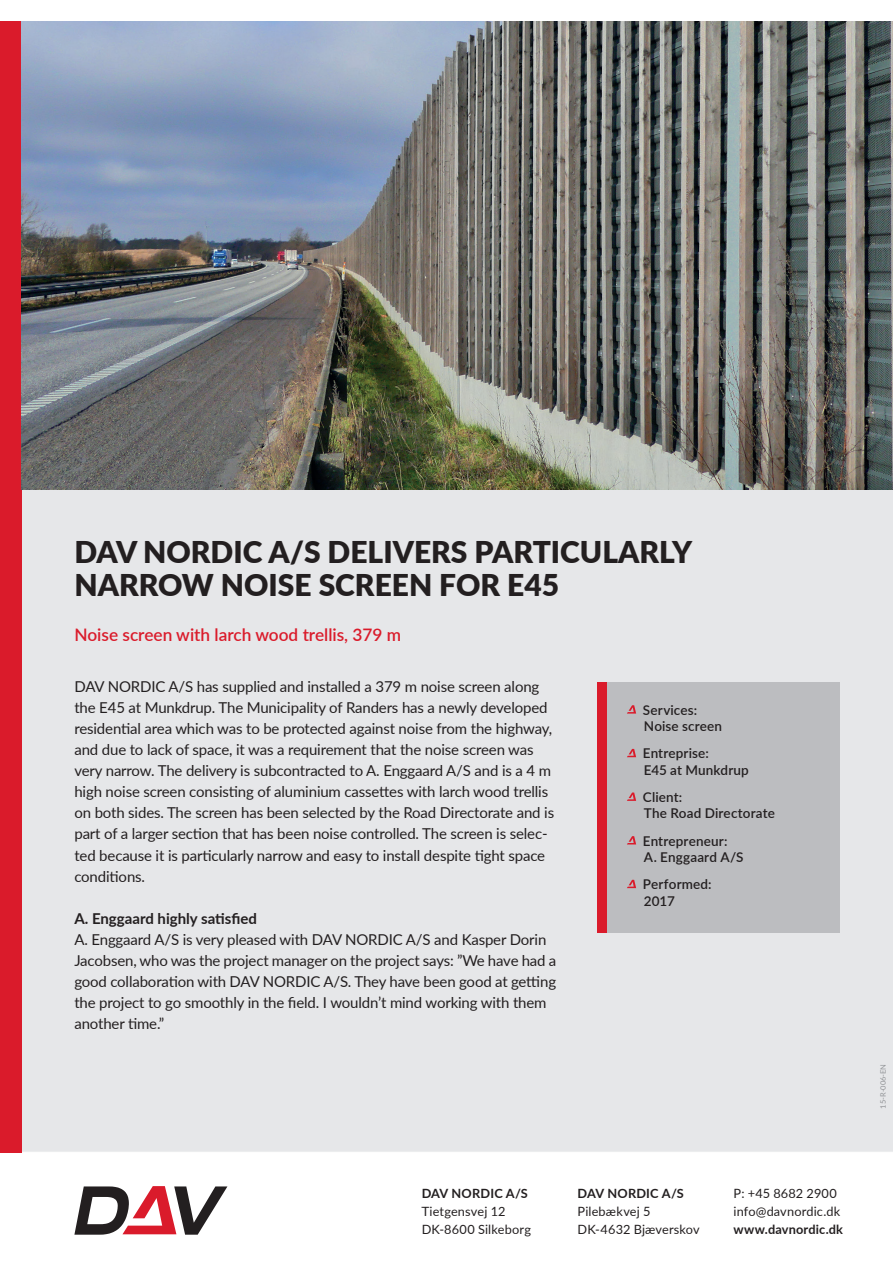
<style>
.page{position:relative;width:893px;height:1263px;background:#fff}
.page>*{position:absolute;margin:0;border:0;box-sizing:border-box;transform-origin:0 0}
.Ov{font:900 30px/33px "Lato";color:#231f20}
.manchet{font:600 17.25px "Lato";color:#da1b2b}
.Br{font:15px/21px "Lato";letter-spacing:-.01em;color:#231f20}
.mr{font:700 15px "Lato";color:#231f20}
.fakta{font:600 13.5px/16.5px "Lato";letter-spacing:.01em;color:#231f20}
.t1{font:12.75px/18px "Lato";letter-spacing:.01em;color:#231f20}
.t2{font:700 12.75px "Lato";letter-spacing:.015em;color:#231f20}
.Illusstrations_micro{font:7.5px "Lato";color:#939598}
</style>
<div class="page">
<div style="left:21px;top:489px;width:872px;height:663px;background:#e6e7e9"></div>
<div style="left:0;top:21px;width:21px;height:1131px;background:#da1b2b"></div>
<svg style="left:74px;top:1186px;width:153px;height:49px"></svg>
<div style="left:597px;top:682px;width:243px;height:251px;background:#bcbdc0"></div>
<div style="left:597px;top:682px;width:10px;height:251px;background:#da1b2b"></div>
<img style="left:21px;top:21px;width:872px;height:468px">
<svg style="left:627px;top:705px;width:9px;height:9px"></svg>
<svg style="left:627px;top:749px;width:9px;height:8px"></svg>
<svg style="left:627px;top:792px;width:9px;height:9px"></svg>
<svg style="left:627px;top:836px;width:9px;height:8px"></svg>
<svg style="left:627px;top:880px;width:9px;height:8px"></svg>
<p class="Ov" style="left:74px;top:534px;width:619px">DAV NORDIC A/S DELIVERS PARTICULARLY<br>NARROW NOISE SCREEN FOR E45</p>
<p class="manchet" style="left:74px;top:622px;width:328px">Noise screen with larch wood trellis, 379 m</p>
<p class="Br" style="left:74px;top:676px;width:481px">DAV NORDIC A/S has supplied and installed a 379 m noise screen along the E45 at Munkdrup. The Municipality of Randers has a newly developed residential area which was to be protected against noise from the highway, and due to lack of space, it was a requirement that the noise screen was very narrow. The delivery is subcontracted to A. Enggaard A/S and is a 4 m high noise screen consisting of aluminium cassettes with larch wood trellis on both sides. The screen has been selected by the Road Directorate and is part of a larger section that has been noise controlled. The screen is selec&shy;ted because it is particularly narrow and easy to install despite tight space conditions.</p>
<p class="mr" style="left:74px;top:907px;width:184px">A. Enggaard highly satisfied</p>
<p class="Br" style="left:74px;top:928px;width:483px">A. Enggaard A/S is very pleased with DAV NORDIC A/S and Kasper Dorin Jacobsen, who was the project manager on the project says: ”We have had a good collaboration with DAV NORDIC A/S. They have been good at getting the project to go smoothly in the field. I wouldn’t mind working with them another time.”</p>
<p class="fakta" style="left:643px;top:701px;width:81px">Services:<br>Noise screen</p>
<p class="fakta" style="left:643px;top:744px;width:107px">Entreprise:<br>E45 at Munkdrup</p>
<p class="fakta" style="left:643px;top:788px;width:133px">Client:<br>The Road Directorate</p>
<p class="fakta" style="left:643px;top:832px;width:102px">Entrepreneur:<br>A. Enggaard A/S</p>
<p class="fakta" style="left:643px;top:875px;width:70px">Performed:<br>2017</p>
<p class="t2" style="left:422px;top:1184px;width:108px">DAV NORDIC A/S</p>
<p class="t1" style="left:422px;top:1201px;width:111px">Tietgensvej 12<br>DK-8600 Silkeborg</p>
<p class="t2" style="left:578px;top:1184px;width:108px">DAV NORDIC A/S</p>
<p class="t1" style="left:578px;top:1201px;width:124px">Pilebækvej 5<br>DK-4632 Bjæverskov</p>
<p class="t1" style="left:733px;top:1183px;width:108px">P: +45 8682 2900 info@davnordic.dk</p>
<p class="t2" style="left:733px;top:1220px;width:111px">www.davnordic.dk</p>
<p class="t1" style="left:733px;top:1183px;width:9px">T</p>
<p class="Illusstrations_micro" style="left:878px;top:1108px;width:46px;rotate:-90deg">15-R-006-EN</p>
</div>
